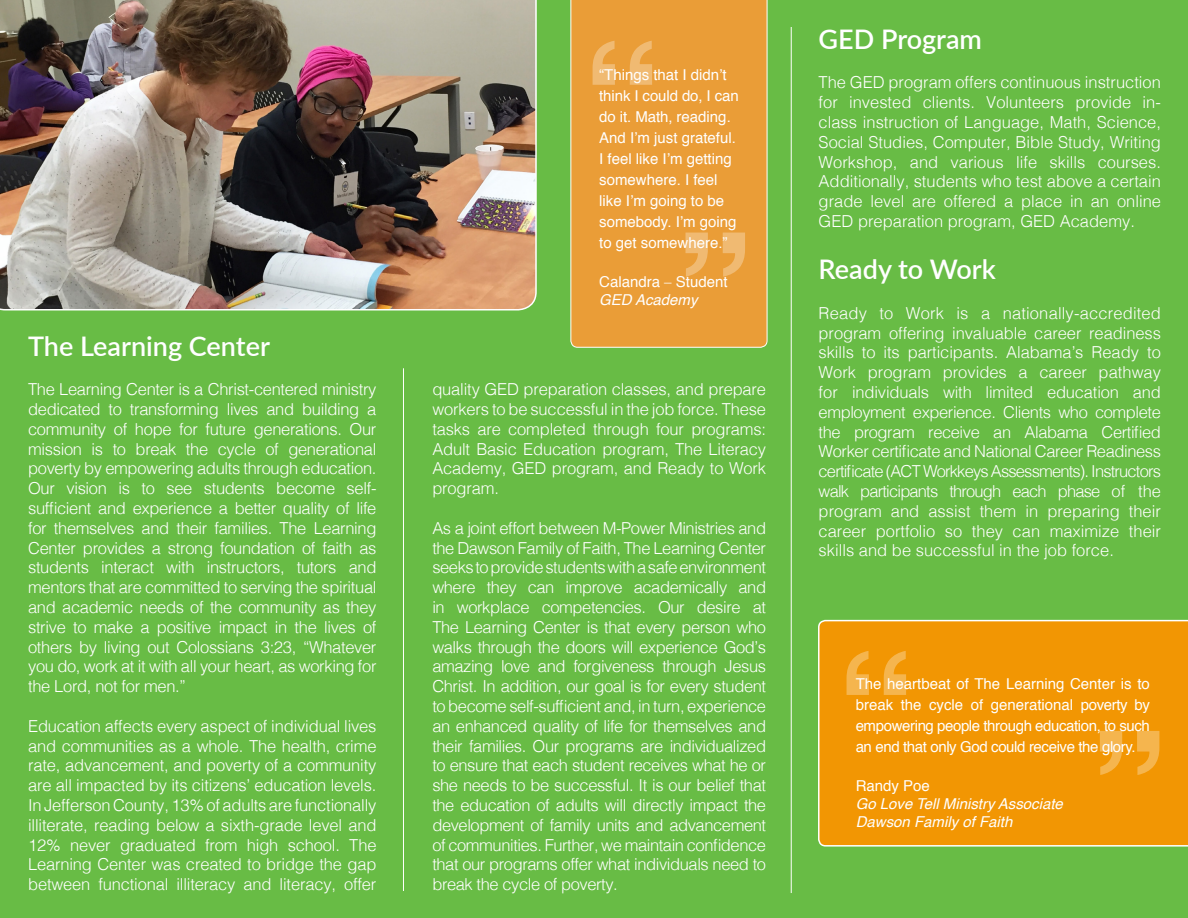
<style>
.page{position:relative;width:1188px;height:918px;background:#68bc45}
.page>*{position:absolute;margin:0;border:0;box-sizing:border-box;transform-origin:0 0}
.t1{font:700 160.8px "Helvetica";color:#fff}
.t2{font:600 27px "Lato";color:#fff}
.t3{font:300 16.5px/19.8px "Helvetica";letter-spacing:-.01em;color:#fff;text-align:justify}
.t4{font:15px/21px "Helvetica";color:#fff;text-align:justify}
.t5{font:italic 15px "Helvetica";color:#fff}
.s1{font-weight:300}
</style>
<div class="page">
<img style="left:0;top:0;width:537px;height:310px">
<hr style="left:791px;top:27px;width:1px;height:866px;background:#fff">
<hr style="left:403px;top:368px;width:1px;height:523px;background:#fff">
<div style="left:818px;top:620px;width:370px;height:227px;background:#f29603"></div>
<div style="left:571px;top:0;width:196px;height:348px;background:#ea9d37"></div>
<p class="t2" style="left:28px;top:327px;width:243px">The Learning Center</p>
<p class="t3" style="left:28px;top:378px;width:350px">The Learning Center is a Christ-centered ministry dedicated to transforming lives and building a community of hope for future generations. Our mission is to break the cycle of generational poverty by empowering adults through education.<br>Our vision is to see students become self&shy;sufficient and experience a better quality of life for themselves and their families. The Learning Center provides a strong foundation of faith as students interact with instructors, tutors and mentors that are committed to serving the spiritual and academic needs of the community as they strive to make a positive impact in the lives of others by living out Colossians 3:23, “Whatever you do, work at it with all your heart, as working for the Lord, not for men.”</p>
<p class="t3" style="left:28px;top:715px;width:350px">Education affects every aspect of individual lives and communities as a whole. The health, crime rate, advancement, and poverty of a community are all impacted by its citizens’ education levels.<br>In Jefferson County, 13% of adults are functionally illiterate, reading below a sixth-grade level and 12% never graduated from high school. The Learning Center was created to bridge the gap between functional illiteracy and literacy, offer</p>
<h1 class="t1" style="left:582px;top:-29px;width:82px">“</h1>
<p class="t4" style="left:599px;top:65px;width:141px;text-align:left">“Things that I didn’t think I could do, I can do it. Math, reading.<br>And I’m just grateful.<br>I feel like I’m getting somewhere. I feel like I’m going to be somebody. I’m going to get somewhere.”</p>
<p class="t4" style="left:599px;top:272px;width:130px">Calandra <span class="s1">–</span> Student</p>
<p class="t5" style="left:599px;top:288px;width:100px">GED Academy</p>
<h1 class="t1" style="left:756px;top:346px;width:82px;rotate:-180deg">“</h1>
<p class="t3" style="left:432px;top:378px;width:335px">quality GED preparation classes, and prepare workers to be successful in the job force. These tasks are completed through four programs:<br>Adult Basic Education program, The Literacy Academy, GED program, and Ready to Work program.</p>
<p class="t3" style="left:432px;top:517px;width:335px">As a joint effort between M-Power Ministries and the Dawson Family of Faith, The Learning Center seeks to provide students with a safe environment where they can improve academically and in workplace competencies. Our desire at The Learning Center is that every person who walks through the doors will experience God’s amazing love and forgiveness through Jesus Christ. In addition, our goal is for every student to become self-sufficient and, in turn, experience an enhanced quality of life for themselves and their families. Our programs are individualized to ensure that each student receives what he or she needs to be successful. It is our belief that the education of adults will directly impact the development of family units and advancement of communities. Further, we maintain confidence that our programs offer what individuals need to break the cycle of poverty.</p>
<p class="t2" style="left:819px;top:19px;width:165px">GED Program</p>
<p class="t3" style="left:819px;top:71px;width:344px">The GED program offers continuous instruction for invested clients. Volunteers provide in&shy;class instruction of Language, Math, Science, Social Studies, Computer, Bible Study, Writing Workshop, and various life skills courses.<br>Additionally, students who test above a certain grade level are offered a place in an online GED preparation program, GED Academy.</p>
<p class="t2" style="left:819px;top:250px;width:179px">Ready to Work</p>
<p class="t3" style="left:819px;top:302px;width:344px">Ready to Work is a nationally-accredited program offering invaluable career readiness skills to its participants. Alabama’s Ready to Work program provides a career pathway for individuals with limited education and employment experience. Clients who complete the program receive an Alabama Certified Worker certificate and National Career Readiness certificate (ACT Workkeys Assessments). Instructors walk participants through each phase of the program and assist them in preparing their career portfolio so they can maximize their skills and be successful in the job force.</p>
<h1 class="t1" style="left:836px;top:581px;width:82px">“</h1>
<p class="t4" style="left:856px;top:674px;width:296px">The heartbeat of The Learning Center is to break the cycle of generational poverty by empowering people through education, to such an end that only God could receive the glory.</p>
<p class="t4" style="left:856px;top:776px;width:76px">Randy Poe</p>
<p class="t5" style="left:856px;top:792px;width:209px">Go Love Tell Ministry Associate</p>
<p class="t5" style="left:856px;top:810px;width:158px">Dawson Family of Faith</p>
<h1 class="t1" style="left:1170px;top:845px;width:82px;rotate:-180deg">“</h1>
</div>
